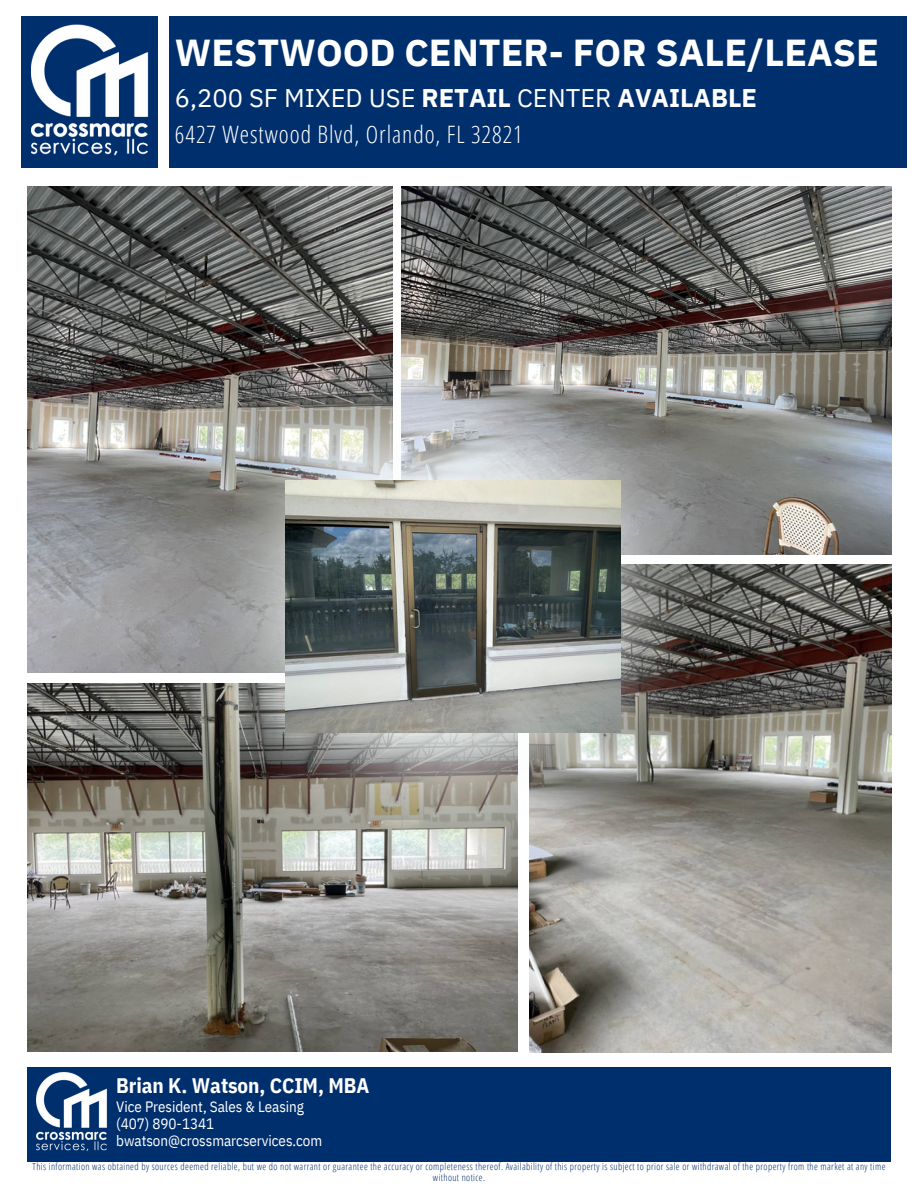
<style>
.page{position:relative;width:918px;height:1188px;background:#fff}
.page>*{position:absolute;margin:0;border:0;box-sizing:border-box;transform-origin:0 0}
.t1{font:700 37.5px "IBM Plex Sans";color:#fff}
.t2{font:25.5px "IBM Plex Sans";color:#fff}
.t3{font:300 24px "Open Sans Condensed";letter-spacing:.04em;color:#fff}
.t4{font:700 21px "IBM Plex Sans Cond";letter-spacing:-.005em;color:#fff}
.t5{font:15px "IBM Plex Sans Cond";letter-spacing:-.005em;color:#fff}
.t6{font:300 9.75px/11.4px "Open Sans Condensed";letter-spacing:.04em;color:#002f6d;text-align:center}
.s1{font-weight:700}
</style>
<div class="page">
<img style="left:27px;top:187px;width:365px;height:486px">
<img style="left:402px;top:187px;width:489px;height:368px">
<img style="left:27px;top:684px;width:491px;height:368px">
<img style="left:529px;top:564px;width:362px;height:489px">
<img style="left:176px;top:317px;width:555px;height:551px">
<img style="left:286px;top:481px;width:335px;height:252px">
<div style="left:27px;top:1067px;width:864px;height:94px;background:#002f6d"></div>
<img style="left:36px;top:1072px;width:81px;height:90px">
<div style="left:21px;top:16px;width:137px;height:152px;background:#002f6d"></div>
<div style="left:169px;top:16px;width:738px;height:152px;background:#002f6d"></div>
<img style="left:32px;top:24px;width:117px;height:132px">
<p class="t1" style="left:175px;top:28px;width:705px">WESTWOOD CENTER- FOR SALE/LEASE</p>
<p class="t2" style="left:175px;top:81px;width:584px">6,200 SF MIXED USE <span class="s1">RETAIL</span> CENTER <span class="s1">AVAILABLE</span></p>
<p class="t3" style="left:175px;top:118px;width:349px">6427 Westwood Blvd, Orlando, FL 32821</p>
<p class="t4" style="left:116px;top:1071px;width:255px">Brian K. Watson, CCIM, MBA</p>
<p class="t5" style="left:116px;top:1097px;width:189px">Vice President, Sales &amp; Leasing</p>
<p class="t5" style="left:116px;top:1114px;width:100px">(407) 890-1341</p>
<p class="t5" style="left:116px;top:1130px;width:208px">bwatson@crossmarcservices.com</p>
<p class="t6" style="left:33px;top:1160px;width:854px">This information was obtained by sources deemed reliable, but we do not warrant or guarantee the accuracy or completeness thereof. Availability of this property is subject to prior sale or withdrawal of the property from the market at any time without notice.</p>
</div>
